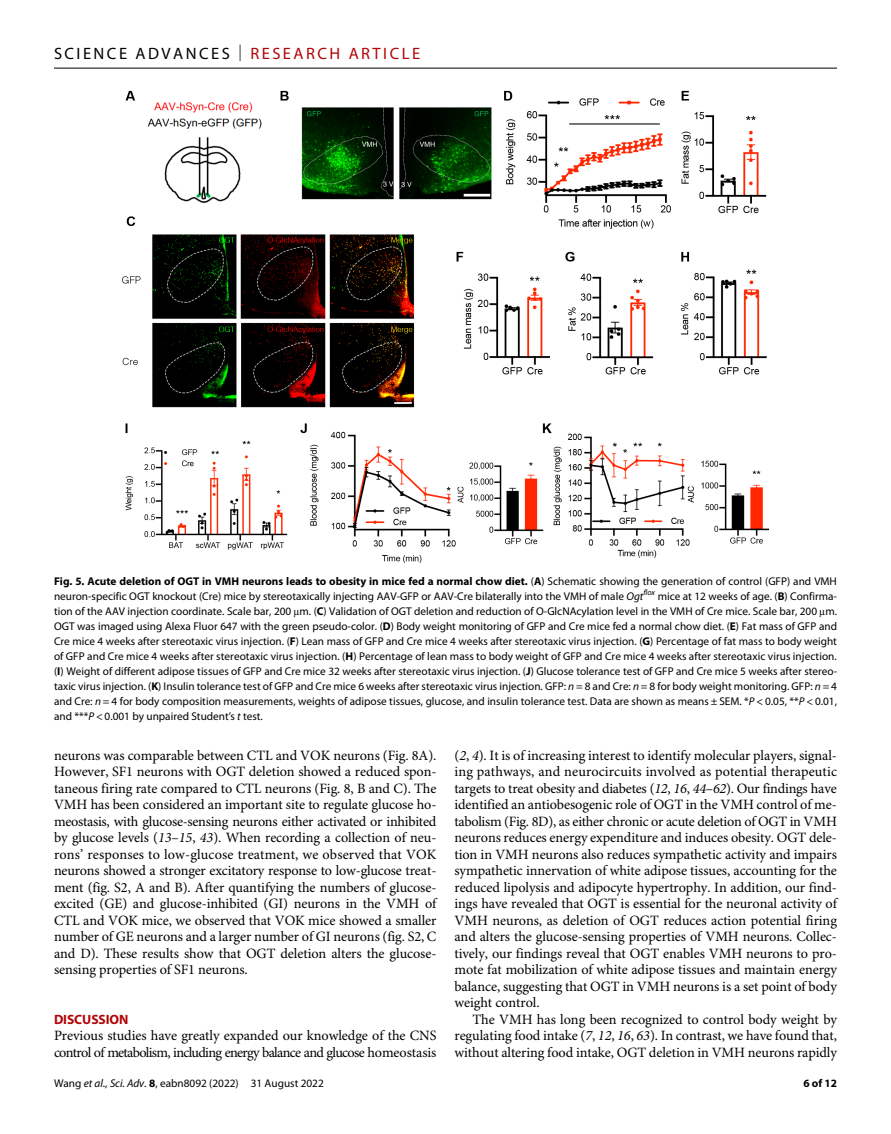
<style>
.page{position:relative;width:891px;height:1134px;background:#fff}
.page>*{position:absolute;margin:0;border:0;box-sizing:border-box;transform-origin:0 0}
.t1{font:16.5px "Myriad Pro";letter-spacing:.15em;color:#000}
.t2{font:14.25px/16.5px "Minion Pro";letter-spacing:-.005em;color:#000;text-align:justify}
.t3{font:700 13.5px "Myriad Pro";letter-spacing:-.005em;color:#b10508}
.t4{font:11.25px/15px "Myriad Pro";color:#000;text-align:justify}
.t5{font:700 11.25px "Myriad Pro";color:#000}
.s1{font-weight:300}
.s2{color:#b10508}
.s3{font-weight:700}
.s4{font-style:italic}
</style>
<div class="page">
<hr style="left:54px;top:68px;width:783px;height:1px;background:#000">
<img style="left:122px;top:90px;width:648px;height:473px">
<p class="t1" style="left:54px;top:40px;width:368px">SCIENCE ADVANCES <span class="s1">|</span> <span class="s2">RESEARCH ARTICLE</span></p>
<p class="t4" style="left:54px;top:574px;width:785px"><span class="s3">Fig. 5. Acute deletion of OGT in VMH neurons leads to obesity in mice fed a normal chow diet.</span> (<span class="s3">A</span>) Schematic showing the generation of control (GFP) and VMH neuron-specific OGT knockout (Cre) mice by stereotaxically injecting AAV-GFP or AAV-Cre bilaterally into the VMH of male <span class="s4">Ogt</span><sup>flox</sup> mice at 12 weeks of age. (<span class="s3">B</span>) Confirma&shy;tion of the AAV injection coordinate. Scale bar, 200 m. (<span class="s3">C</span>) Validation of OGT deletion and reduction of O-GlcNAcylation level in the VMH of Cre mice. Scale bar, 200 m.<br>OGT was imaged using Alexa Fluor 647 with the green pseudo-color. (<span class="s3">D</span>) Body weight monitoring of GFP and Cre mice fed a normal chow diet. (<span class="s3">E</span>) Fat mass of GFP and Cre mice 4 weeks after stereotaxic virus injection. (<span class="s3">F</span>) Lean mass of GFP and Cre mice 4 weeks after stereotaxic virus injection. (<span class="s3">G</span>) Percentage of fat mass to body weight of GFP and Cre mice 4 weeks after stereotaxic virus injection. (<span class="s3">H</span>) Percentage of lean mass to body weight of GFP and Cre mice 4 weeks after stereotaxic virus injection. (<span class="s3">I</span>) Weight of different adipose tissues of GFP and Cre mice 32 weeks after stereotaxic virus injection. (<span class="s3">J</span>) Glucose tolerance test of GFP and Cre mice 5 weeks after stereo&shy;taxic virus injection. (<span class="s3">K</span>) Insulin tolerance test of GFP and Cre mice 6 weeks after stereotaxic virus injection. GFP: <span class="s4">n</span> = 8 and Cre: <span class="s4">n</span> = 8 for body weight monitoring. GFP: <span class="s4">n</span> = 4 and Cre: <span class="s4">n</span> = 4 for body composition measurements, weights of adipose tissues, glucose, and insulin tolerance test. Data are shown as means ± SEM. *<span class="s4">P</span> &lt; 0.05, **<span class="s4">P</span> &lt; 0.01, and ***<span class="s4">P</span> &lt; 0.001 by unpaired Student’s <span class="s4">t</span> test.</p>
<p class="t2" style="left:54px;top:748px;width:384px">neurons was comparable between CTL and VOK neurons (Fig. 8A).<br>However, SF1 neurons with OGT deletion showed a reduced spon&shy;taneous firing rate compared to CTL neurons (Fig. 8, B and C). The VMH has been considered an important site to regulate glucose ho&shy;meostasis, with glucose-sensing neurons either activated or inhibited by glucose levels (<span class="s4">13</span>–<span class="s4">15</span>, <span class="s4">43</span>). When recording a collection of neu&shy;rons’ responses to low-glucose treatment, we observed that VOK neurons showed a stronger excitatory response to low-glucose treat&shy;ment (fig. S2, A and B). After quantifying the numbers of glucose&shy;excited (GE) and glucose-inhibited (GI) neurons in the VMH of CTL and VOK mice, we observed that VOK mice showed a smaller number of GE neurons and a larger number of GI neurons (fig. S2, C and D). These results show that OGT deletion alters the glucose&shy;sensing properties of SF1 neurons.</p>
<p class="t3" style="left:54px;top:1008px;width:76px">DISCUSSION</p>
<p class="t2" style="left:54px;top:1029px;width:384px">Previous studies have greatly expanded our knowledge of the CNS control of metabolism, including energy balance and glucose homeostasis</p>
<p class="t4" style="left:54px;top:1076px;width:271px">Wang <span class="s4">et al</span>., <span class="s4">Sci. Adv.</span> <span class="s3">8</span>, eabn8092 (2022) 31 August 2022</p>
<p class="t2" style="left:454px;top:748px;width:384px">(<span class="s4">2</span>, <span class="s4">4</span>). It is of increasing interest to identify molecular players, signal&shy;ing pathways, and neurocircuits involved as potential therapeutic targets to treat obesity and diabetes (<span class="s4">12</span>, <span class="s4">16</span>, <span class="s4">44</span>–<span class="s4">62</span>). Our findings have identified an antiobesogenic role of OGT in the VMH control of me&shy;tabolism (Fig. 8D), as either chronic or acute deletion of OGT in VMH neurons reduces energy expenditure and induces obesity. OGT dele&shy;tion in VMH neurons also reduces sympathetic activity and impairs sympathetic innervation of white adipose tissues, accounting for the reduced lipolysis and adipocyte hypertrophy. In addition, our find&shy;ings have revealed that OGT is essential for the neuronal activity of VMH neurons, as deletion of OGT reduces action potential firing and alters the glucose-sensing properties of VMH neurons. Collec&shy;tively, our findings reveal that OGT enables VMH neurons to pro&shy;mote fat mobilization of white adipose tissues and maintain energy balance, suggesting that OGT in VMH neurons is a set point of body weight control.</p>
<p class="t2" style="left:454px;top:1012px;width:384px;text-indent:18px">The VMH has long been recognized to control body weight by regulating food intake (<span class="s4">7</span>, <span class="s4">12</span>, <span class="s4">16</span>, <span class="s4">63</span>). In contrast, we have found that, without altering food intake, OGT deletion in VMH neurons rapidly</p>
<p class="t5" style="left:803px;top:1074px;width:35px">6 of 12</p>
</div>
